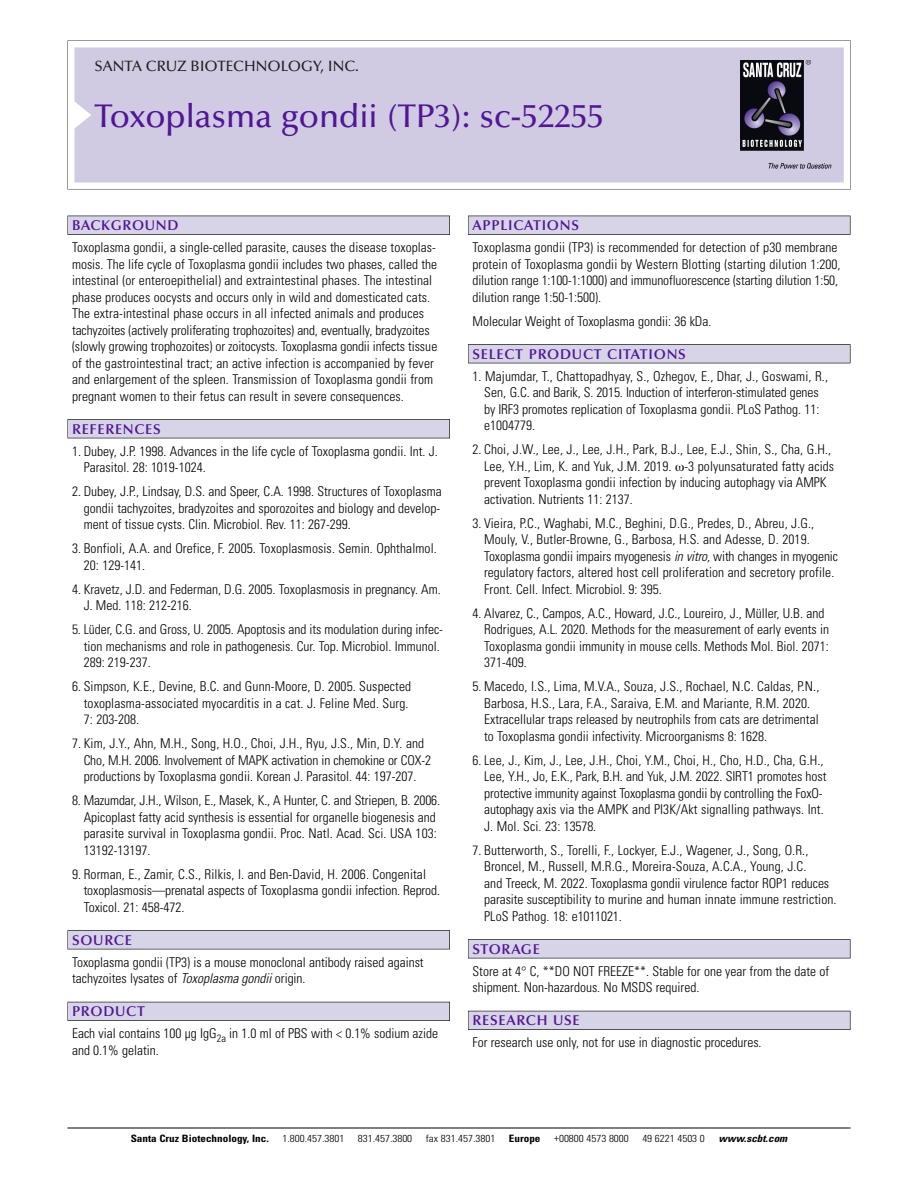
<style>
.page{position:relative;width:918px;height:1188px;background:#fff}
.page>*{position:absolute;margin:0;border:0;box-sizing:border-box;transform-origin:0 0}
.t1{font:500 33px "Optima";color:#511695}
.t2{font:500 15px "Optima";color:#231f20}
.t3{font:600 14.25px "Optima";letter-spacing:.05em;color:#511695}
.t4{font:300 condensed 13.5px/16.5px "Univers";color:#000}
.t5{font:300 condensed 10.2px "Univers";color:#000;scale:1.1 1}
.t6{font:700 condensed 10.2px "Univers";color:#000;scale:1.1 1}
.t7{font:italic 700 condensed 10.2px "Univers";color:#000;scale:1.1 1}
.s1{font-style:italic}
</style>
<div class="page">
<svg style="left:68px;top:40px;width:783px;height:149px"></svg>
<div style="left:74px;top:47px;width:770px;height:135px;background:#d1cae3"></div>
<img style="left:741px;top:60px;width:90px;height:108px">
<div style="left:68px;top:216px;width:382px;height:19px;background:#535256"></div>
<div style="left:68px;top:216px;width:381px;height:18px;background:#d7d4e8"></div>
<div style="left:68px;top:419px;width:382px;height:19px;background:#515155"></div>
<div style="left:68px;top:420px;width:381px;height:18px;background:#d7d4e8"></div>
<div style="left:68px;top:930px;width:382px;height:19px;background:#545357"></div>
<div style="left:68px;top:931px;width:381px;height:18px;background:#d7d4e8"></div>
<div style="left:68px;top:1002px;width:382px;height:19px;background:#535259"></div>
<div style="left:68px;top:1002px;width:381px;height:18px;background:#d7d4e8"></div>
<div style="left:468px;top:216px;width:382px;height:19px;background:#535256"></div>
<div style="left:468px;top:216px;width:382px;height:18px;background:#d7d4e8"></div>
<div style="left:468px;top:344px;width:382px;height:19px;background:#515155"></div>
<div style="left:468px;top:345px;width:382px;height:18px;background:#d7d4e8"></div>
<div style="left:468px;top:939px;width:382px;height:19px;background:#545357"></div>
<div style="left:468px;top:940px;width:382px;height:18px;background:#d7d4e8"></div>
<div style="left:468px;top:1011px;width:382px;height:19px;background:#535259"></div>
<div style="left:468px;top:1011px;width:382px;height:18px;background:#d7d4e8"></div>
<hr style="left:68px;top:1128px;width:782px;height:1px;background:#000">
<p class="t2" style="left:94px;top:60px;width:266px">SANTA CRUZ BIOTECHNOLOGY, INC.</p>
<p class="t1" style="left:94px;top:102px;width:511px">Toxoplasma gondii (TP3): sc-52255</p>
<p class="t3" style="left:72px;top:219px;width:108px">BACKGROUND</p>
<p class="t4" style="left:72px;top:240px;width:367px">Toxoplasma gondii, a single-celled parasite, causes the disease toxoplas&shy;mosis. The life cycle of Toxoplasma gondii includes two phases, called the intestinal (or enteroepithelial) and extraintestinal phases. The intestinal phase produces oocysts and occurs only in wild and domesticated cats.<br>The extra-intestinal phase occurs in all infected animals and produces tachyzoites (actively proliferating trophozoites) and, eventually, bradyzoites (slowly growing trophozoites) or zoitocysts. Toxoplasma gondii infects tissue of the gastrointestinal tract; an active infection is accompanied by fever and enlargement of the spleen. Transmission of Toxoplasma gondii from pregnant women to their fetus can result in severe consequences.</p>
<p class="t3" style="left:72px;top:423px;width:90px">REFERENCES</p>
<p class="t4" style="left:84px;top:444px;width:356px;text-indent:-12px">1. Dubey, J.P. 1998. Advances in the life cycle of Toxoplasma gondii. Int. J.<br>Parasitol. 28: 1019-1024.</p>
<p class="t4" style="left:84px;top:484px;width:360px;text-align:justify;text-indent:-12px">2. Dubey, J.P., Lindsay, D.S. and Speer, C.A. 1998. Structures of Toxoplasma gondii tachyzoites, bradyzoites and sporozoites and biology and develop&shy;ment of tissue cysts. Clin. Microbiol. Rev. 11: 267-299.</p>
<p class="t4" style="left:84px;top:541px;width:355px;text-indent:-12px">3. Bonfioli, A.A. and Orefice, F. 2005. Toxoplasmosis. Semin. Ophthalmol.<br>20: 129-141.</p>
<p class="t4" style="left:84px;top:582px;width:359px;text-indent:-12px">4. Kravetz, J.D. and Federman, D.G. 2005. Toxoplasmosis in pregnancy. Am.<br>J. Med. 118: 212-216.</p>
<p class="t4" style="left:84px;top:622px;width:361px;text-indent:-12px">5. Lüder, C.G. and Gross, U. 2005. Apoptosis and its modulation during infec&shy;tion mechanisms and role in pathogenesis. Cur. Top. Microbiol. Immunol.<br>289: 219-237.</p>
<p class="t4" style="left:84px;top:679px;width:329px;text-indent:-12px">6. Simpson, K.E., Devine, B.C. and Gunn-Moore, D. 2005. Suspected toxoplasma-associated myocarditis in a cat. J. Feline Med. Surg.<br>7: 203-208.</p>
<p class="t4" style="left:84px;top:736px;width:349px;text-indent:-12px">7. Kim, J.Y., Ahn, M.H., Song, H.O., Choi, J.H., Ryu, J.S., Min, D.Y. and<br>Cho, M.H. 2006. Involvement of MAPK activation in chemokine or COX-2 productions by Toxoplasma gondii. Korean J. Parasitol. 44: 197-207.</p>
<p class="t4" style="left:84px;top:793px;width:358px;text-indent:-12px">8. Mazumdar, J.H., Wilson, E., Masek, K., A Hunter, C. and Striepen, B. 2006.<br>Apicoplast fatty acid synthesis is essential for organelle biogenesis and parasite survival in Toxoplasma gondii. Proc. Natl. Acad. Sci. USA 103:<br>13192-13197.</p>
<p class="t4" style="left:84px;top:867px;width:358px;text-indent:-12px">9. Rorman, E., Zamir, C.S., Rilkis, I. and Ben-David, H. 2006. Congenital toxoplasmosis—prenatal aspects of Toxoplasma gondii infection. Reprod.<br>Toxicol. 21: 458-472.</p>
<p class="t3" style="left:72px;top:934px;width:61px">SOURCE</p>
<p class="t4" style="left:72px;top:955px;width:353px">Toxoplasma gondii (TP3) is a mouse monoclonal antibody raised against tachyzoites lysates of <span class="s1">Toxoplasma gondii</span>origin.</p>
<p class="t3" style="left:72px;top:1005px;width:74px">PRODUCT</p>
<p class="t4" style="left:72px;top:1027px;width:368px">Each vial contains 100 µg IgG<sub>2a</sub> in 1.0 ml of PBS with &lt; 0.1% sodium azide and 0.1% gelatin.</p>
<p class="t3" style="left:473px;top:219px;width:108px">APPLICATIONS</p>
<p class="t4" style="left:473px;top:240px;width:369px">Toxoplasma gondii (TP3) is recommended for detection of p30 membrane protein of Toxoplasma gondii by Western Blotting (starting dilution 1:200, dilution range 1:100-1:1000) and immunofluorescence (starting dilution 1:50, dilution range 1:50-1:500).</p>
<p class="t4" style="left:473px;top:314px;width:240px">Molecular Weight of Toxoplasma gondii: 36 kDa.</p>
<p class="t3" style="left:473px;top:348px;width:215px">SELECT PRODUCT CITATIONS</p>
<p class="t4" style="left:484px;top:369px;width:345px;text-indent:-12px">1. Majumdar, T., Chattopadhyay, S., Ozhegov, E., Dhar, J., Goswami, R., Sen, G.C. and Barik, S. 2015. Induction of interferon-stimulated genes by IRF3 promotes replication of Toxoplasma gondii<span class="s1">.</span>PLoS Pathog. 11: e1004779.</p>
<p class="t4" style="left:484px;top:442px;width:352px;text-indent:-12px">2. Choi, J.W., Lee, J., Lee, J.H., Park, B.J., Lee, E.J., Shin, S., Cha, G.H., Lee, Y.H., Lim, K. and Yuk, J.M. 2019. -3 polyunsaturated fatty acids prevent Toxoplasma gondii infection by inducing autophagy via AMPK activation. Nutrients 11: 2137.</p>
<p class="t4" style="left:484px;top:516px;width:355px;text-indent:-12px">3. Vieira, P.C., Waghabi, M.C., Beghini, D.G., Predes, D., Abreu, J.G., Mouly, V., Butler-Browne, G., Barbosa, H.S. and Adesse, D. 2019.<br>Toxoplasma gondii impairs myogenesis <span class="s1">in vitro,</span>with changes in myogenic regulatory factors, altered host cell proliferation and secretory profile.<br>Front. Cell. Infect. Microbiol. 9: 395.</p>
<p class="t4" style="left:484px;top:606px;width:346px;text-indent:-12px">4. Alvarez, C., Campos, A.C., Howard, J.C., Loureiro, J., Müller, U.B. and Rodrigues, A.L. 2020. Methods for the measurement of early events in Toxoplasma gondii immunity in mouse cells. Methods Mol. Biol. 2071:<br>371-409.</p>
<p class="t4" style="left:484px;top:679px;width:337px;text-indent:-12px">5. Macedo, I.S., Lima, M.V.A., Souza, J.S., Rochael, N.C. Caldas, P.N., Barbosa, H.S., Lara, F.A., Saraiva, E.M. and Mariante, R.M. 2020.<br>Extracellular traps released by neutrophils from cats are detrimental to Toxoplasma gondii infectivity. Microorganisms 8: 1628.</p>
<p class="t4" style="left:484px;top:753px;width:344px;text-indent:-12px">6. Lee, J., Kim, J., Lee, J.H., Choi, Y.M., Choi, H., Cho, H.D., Cha, G.H., Lee, Y.H., Jo, E.K., Park, B.H. and Yuk, J.M. 2022. SIRT1 promotes host protective immunity against Toxoplasma gondii by controlling the FoxO&shy;autophagy axis via the AMPK and PI3K/Akt signalling pathways. Int.<br>J. Mol. Sci. 23: 13578.</p>
<p class="t4" style="left:484px;top:843px;width:354px;text-indent:-12px">7. Butterworth, S., Torelli, F., Lockyer, E.J., Wagener, J., Song, O.R., Broncel, M., Russell, M.R.G., Moreira-Souza, A.C.A., Young, J.C.<br>and Treeck, M. 2022. Toxoplasma gondii virulence factor ROP1 reduces parasite susceptibility to murine and human innate immune restriction.<br>PLoS Pathog. 18: e1011021.</p>
<p class="t3" style="left:473px;top:943px;width:69px">STORAGE</p>
<p class="t4" style="left:473px;top:964px;width:358px">Store at 4° C, **DO NOT FREEZE**. Stable for one year from the date of shipment. Non-hazardous. No MSDS required.</p>
<p class="t3" style="left:473px;top:1014px;width:109px">RESEARCH USE</p>
<p class="t4" style="left:473px;top:1036px;width:291px">For research use only, not for use in diagnostic procedures.</p>
<p class="t6" style="left:131px;top:1135px;width:127px">Santa Cruz Biotechnology, Inc.</p>
<p class="t5" style="left:282px;top:1135px;width:58px">1.800.457.3801</p>
<p class="t5" style="left:358px;top:1135px;width:51px">831.457.3800</p>
<p class="t5" style="left:426px;top:1135px;width:65px">fax 831.457.3801</p>
<p class="t6" style="left:509px;top:1135px;width:30px">Europe</p>
<p class="t5" style="left:554px;top:1135px;width:69px">+00800 4573 8000</p>
<p class="t5" style="left:642px;top:1135px;width:58px">49 6221 4503 0</p>
<p class="t7" style="left:719px;top:1135px;width:66px">www.scbt.com</p>
</div>
